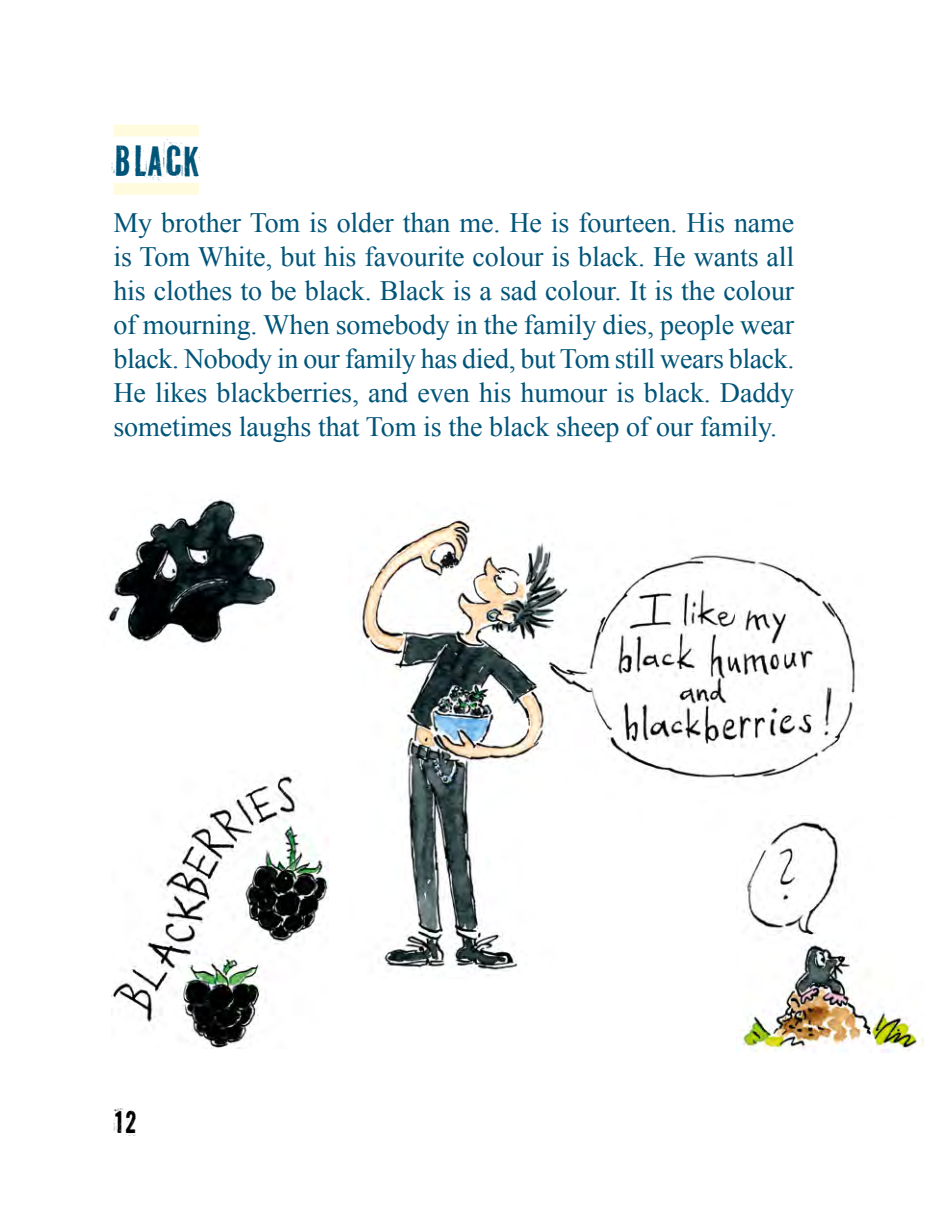
<style>
.page{position:relative;width:936px;height:1219px;background:#fff}
.page>*{position:absolute;margin:0;border:0;box-sizing:border-box;transform-origin:0 0}
.t1{font:40px "PF Fuel Pro";color:#005478}
.t2{font:30px "PF Fuel Pro";color:#000}
.t3{font:28px/34px "Times New Roman";letter-spacing:-.005em;color:#005478;text-align:justify}
</style>
<div class="page">
<div style="left:113px;top:125px;width:86px;height:11px;background:#fffbdc"></div>
<div style="left:113px;top:183px;width:86px;height:12px;background:#fffbdc"></div>
<img style="left:108px;top:499px;width:170px;height:145px">
<img style="left:111px;top:774px;width:218px;height:275px">
<img style="left:355px;top:513px;width:500px;height:463px">
<img style="left:736px;top:815px;width:187px;height:238px">
<h1 class="t1" style="left:113px;top:132px;width:87px">Black</h1>
<p class="t3" style="left:113px;top:205px;width:682px">My brother Tom is older than me. He is fourteen. His name is Tom White, but his favourite colour is black. He wants all his clothes to be black. Black is a sad colour. It is the colour of mourning. When somebody in the family dies, people wear black. Nobody in our family has died, but Tom still wears black.<br>He likes blackberries, and even his humour is black. Daddy sometimes laughs that Tom is the black sheep of our family.</p>
<p class="t2" style="left:113px;top:1100px;width:26px">12</p>
</div>
